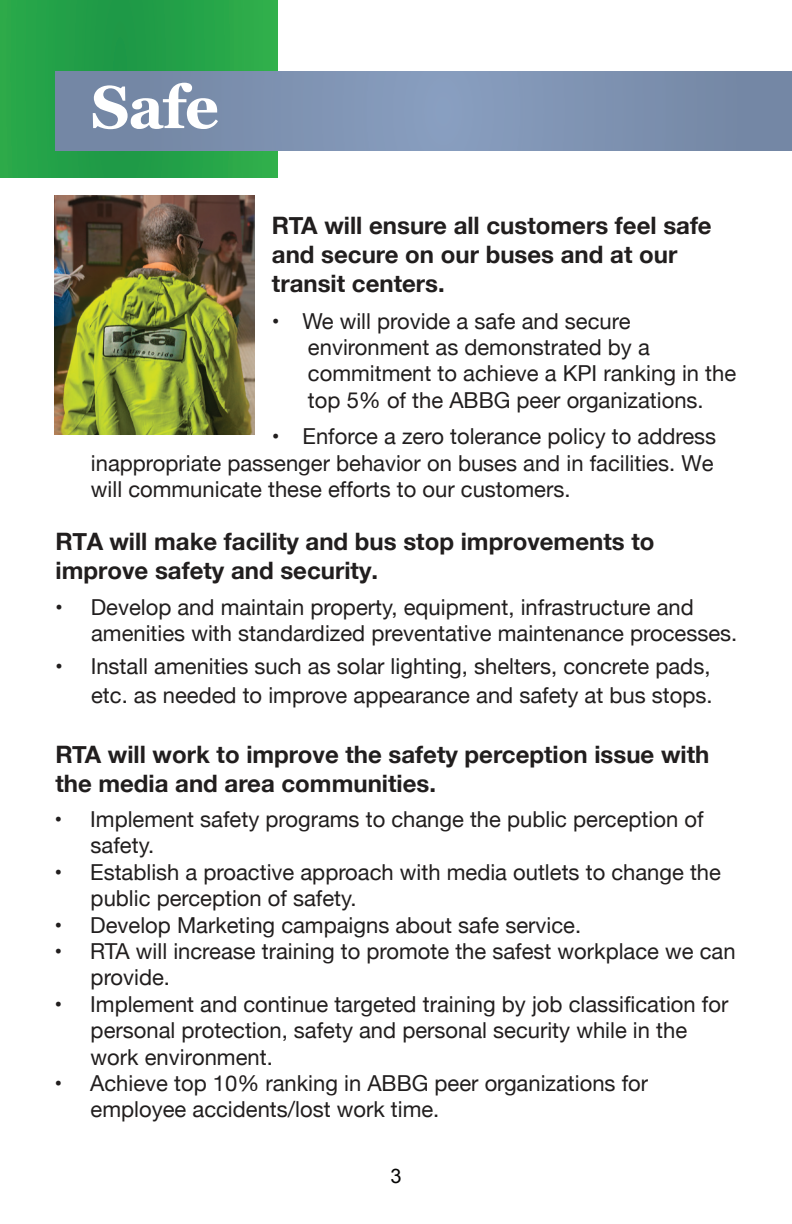
<style>
.page{position:relative;width:792px;height:1224px;background:#fff}
.page>*{position:absolute;margin:0;border:0;box-sizing:border-box;transform-origin:0 0}
.t1{font:700 60px "Georgia";color:#fff}
.t2{font:700 24px/28.8px "Helvetica Neue";color:#211e1e}
.t3{font:22px/26.4px "Helvetica Neue";color:#211e1e}
.t4{font:20px "Arial";color:#050504}
</style>
<div class="page">
<div style="left:0;top:0;width:277px;height:178px;background:#24a349"></div>
<svg style="left:56px;top:71px;width:736px;height:79px;background:#7c90af"></svg>
<img style="left:54px;top:195px;width:201px;height:239px">
<h1 class="t1" style="left:91px;top:62px;width:130px">Safe</h1>
<p class="t2" style="left:272px;top:212px;width:441px">RTA will ensure all customers feel safe and secure on our buses and at our transit centers.</p>
<p class="t3" style="left:308px;top:309px;width:430px;text-indent:-36px">• We will provide a safe and secure environment as demonstrated by a commitment to achieve a KPI ranking in the top 5% of the ABBG peer organizations.</p>
<p class="t3" style="left:91px;top:424px;width:627px;text-align:justify;text-indent:181px">• Enforce a zero tolerance policy to address inappropriate passenger behavior on buses and in facilities. We will communicate these efforts to our customers.</p>
<p class="t2" style="left:56px;top:528px;width:600px">RTA will make facility and bus stop improvements to improve safety and security.</p>
<p class="t3" style="left:91px;top:595px;width:648px;text-indent:-36px">• Develop and maintain property, equipment, infrastructure and amenities with standardized preventative maintenance processes.</p>
<p class="t3" style="left:55px;top:653px;width:659px;line-height:28.8px;text-align:right">• Install amenities such as solar lighting, shelters, concrete pads, etc. as needed to improve appearance and safety at bus stops.</p>
<p class="t2" style="left:55px;top:741px;width:656px">RTA will work to improve the safety perception issue with the media and area communities.</p>
<p class="t3" style="left:91px;top:807px;width:614px;text-indent:-36px">• Implement safety programs to change the public perception of safety.</p>
<p class="t3" style="left:91px;top:860px;width:632px;text-indent:-36px">• Establish a proactive approach with media outlets to change the public perception of safety.</p>
<p class="t3" style="left:55px;top:913px;width:528px">• Develop Marketing campaigns about safe service.</p>
<p class="t3" style="left:91px;top:939px;width:646px;text-indent:-36px">• RTA will increase training to promote the safest workplace we can provide.</p>
<p class="t3" style="left:91px;top:992px;width:639px;text-indent:-36px">• Implement and continue targeted training by job classification for personal protection, safety and personal security while in the work environment.</p>
<p class="t3" style="left:91px;top:1071px;width:559px;text-indent:-36px">• Achieve top 10% ranking in ABBG peer organizations for employee accidents/lost work time.</p>
<p class="t4" style="left:391px;top:1163px;width:13px">3</p>
</div>
